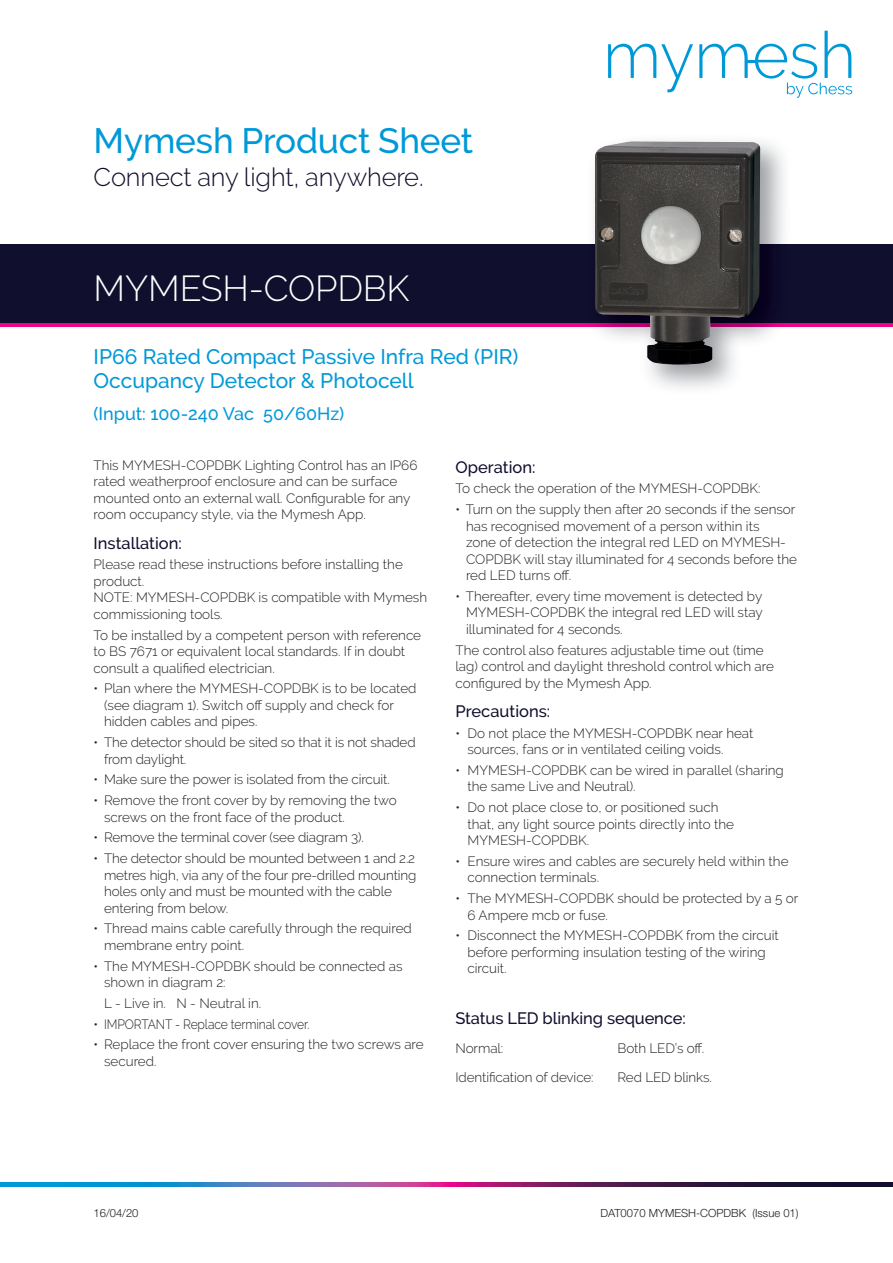
<style>
.page{position:relative;width:893px;height:1263px;background:#fff}
.page>*{position:absolute;margin:0;border:0;box-sizing:border-box;transform-origin:0 0}
.t1{font:300 36px "Raleway";letter-spacing:-.005em;color:#fff}
.t2{font:500 35.1px "Raleway";letter-spacing:-.005em;color:#0099d8}
.t3{font:300 25.5px "Raleway";letter-spacing:-.005em;color:#100f2d}
.t4{font:500 21px/24px "Raleway";color:#0099d8}
.t5{font:500 18px "Raleway";color:#0099d8}
.t6{font:500 16.5px "Raleway";color:#100f2d}
.t7{font:300 13.5px/16.5px "Raleway";color:#231f20}
.t8{font:300 11.25px "Helvetica Neue";color:#231f20}
</style>
<div class="page">
<div style="left:0;top:244px;width:893px;height:82px;background:#100f2d"></div>
<hr style="left:0;top:324px;width:893px;height:3px;background:#ed028c">
<svg style="left:0;top:1182px;width:893px;height:4px"></svg>
<svg style="left:608px;top:44px;width:85px;height:48px"></svg>
<svg style="left:699px;top:31px;width:153px;height:67px"></svg>
<img style="left:587px;top:142px;width:204px;height:246px">
<img style="left:595px;top:141px;width:165px;height:224px">
<h2 class="t2" style="left:94px;top:120px;width:381px">Mymesh Product Sheet</h2>
<h3 class="t3" style="left:94px;top:162px;width:332px">Connect any light, anywhere.</h3>
<h1 class="t1" style="left:94px;top:267px;width:317px">MYMESH-COPDBK</h1>
<h3 class="t4" style="left:94px;top:344px;width:426px">IP66 Rated Compact Passive Infra Red (PIR)<br>Occupancy Detector &amp; Photocell</h3>
<h3 class="t5" style="left:94px;top:403px;width:252px">(Input: 100-240 Vac 50/60Hz)</h3>
<p class="t7" style="left:94px;top:457px;width:325px">This MYMESH-COPDBK Lighting Control has an IP66 rated weatherproof enclosure and can be surface mounted onto an external wall. Configurable for any room occupancy style, via the Mymesh App.</p>
<p class="t6" style="left:94px;top:533px;width:90px">Installation:</p>
<p class="t7" style="left:94px;top:556px;width:335px">Please read these instructions before installing the product.<br>NOTE: MYMESH-COPDBK is compatible with Mymesh commissioning tools.</p>
<p class="t7" style="left:94px;top:626px;width:329px">To be installed by a competent person with reference to BS 7671 or equivalent local standards. If in doubt consult a qualified electrician.</p>
<p class="t7" style="left:104px;top:680px;width:314px;text-indent:-11px">• Plan where the MYMESH-COPDBK is to be located (see diagram 1). Switch off supply and check for hidden cables and pipes.</p>
<p class="t7" style="left:104px;top:734px;width:313px;text-indent:-11px">• The detector should be sited so that it is not shaded from daylight.</p>
<p class="t7" style="left:94px;top:771px;width:298px">• Make sure the power is isolated from the circuit.</p>
<p class="t7" style="left:104px;top:792px;width:294px;text-indent:-11px">• Remove the front cover by by removing the two screws on the front face of the product.</p>
<p class="t7" style="left:94px;top:829px;width:272px">• Remove the terminal cover (see diagram 3).</p>
<p class="t7" style="left:104px;top:850px;width:314px;text-indent:-11px">• The detector should be mounted between 1 and 2.2 metres high, via any of the four pre-drilled mounting holes only and must be mounted with the cable entering from below.</p>
<p class="t7" style="left:104px;top:920px;width:309px;text-indent:-11px">• Thread mains cable carefully through the required membrane entry point.</p>
<p class="t7" style="left:104px;top:957px;width:300px;text-indent:-11px">• The MYMESH-COPDBK should be connected as shown in diagram 2:</p>
<p class="t7" style="left:104px;top:995px;width:159px">L - Live in. N - Neutral in.</p>
<p class="t7" style="left:94px;top:1015px;width:218px">• IMPORTANT - Replace terminal cover.</p>
<p class="t7" style="left:104px;top:1036px;width:321px;text-indent:-11px">• Replace the front cover ensuring the two screws are secured.</p>
<p class="t6" style="left:455px;top:457px;width:81px">Operation:</p>
<p class="t7" style="left:455px;top:480px;width:307px">To check the operation of the MYMESH-COPDBK:</p>
<p class="t7" style="left:466px;top:501px;width:333px;text-indent:-11px">• Turn on the supply then after 20 seconds if the sensor has recognised movement of a person within its<br>zone of detection the integral red LED on MYMESH-COPDBK will stay illuminated for 4 seconds before the red LED turns off.</p>
<p class="t7" style="left:466px;top:588px;width:298px;text-align:justify;text-indent:-11px">• Thereafter, every time movement is detected by MYMESH-COPDBK the integral red LED will stay illuminated for 4 seconds.</p>
<p class="t7" style="left:455px;top:642px;width:320px">The control also features adjustable time out (time lag) control and daylight threshold control which are configured by the Mymesh App.</p>
<p class="t6" style="left:455px;top:702px;width:96px">Precautions:</p>
<p class="t7" style="left:467px;top:725px;width:287px;text-indent:-12px">• Do not place the MYMESH-COPDBK near heat sources, fans or in ventilated ceiling voids.</p>
<p class="t7" style="left:467px;top:762px;width:318px;text-indent:-12px">• MYMESH-COPDBK can be wired in parallel (sharing the same Live and Neutral).</p>
<p class="t7" style="left:467px;top:799px;width:268px;text-indent:-12px">• Do not place close to, or positioned such that, any light source points directly into the<br>MYMESH-COPDBK.</p>
<p class="t7" style="left:467px;top:853px;width:323px;text-indent:-12px">• Ensure wires and cables are securely held within the connection terminals.</p>
<p class="t7" style="left:467px;top:890px;width:332px;text-indent:-12px">• The MYMESH-COPDBK should be protected by a 5 or<br>6 Ampere mcb or fuse.</p>
<p class="t7" style="left:467px;top:927px;width:313px;text-indent:-12px">• Disconnect the MYMESH-COPDBK from the circuit before performing insulation testing of the wiring circuit.</p>
<p class="t6" style="left:455px;top:1008px;width:232px">Status LED blinking sequence:</p>
<p class="t7" style="left:455px;top:1040px;width:49px">Normal:</p>
<p class="t7" style="left:617px;top:1040px;width:88px">Both LED’s off.</p>
<p class="t7" style="left:455px;top:1069px;width:140px">Identification of device:</p>
<p class="t7" style="left:617px;top:1069px;width:96px">Red LED blinks.</p>
<p class="t8" style="left:94px;top:1206px;width:47px">16/04/20</p>
<p class="t8" style="left:600px;top:1206px;width:200px">DAT0070 MYMESH-COPDBK (Issue 01)</p>
</div>
